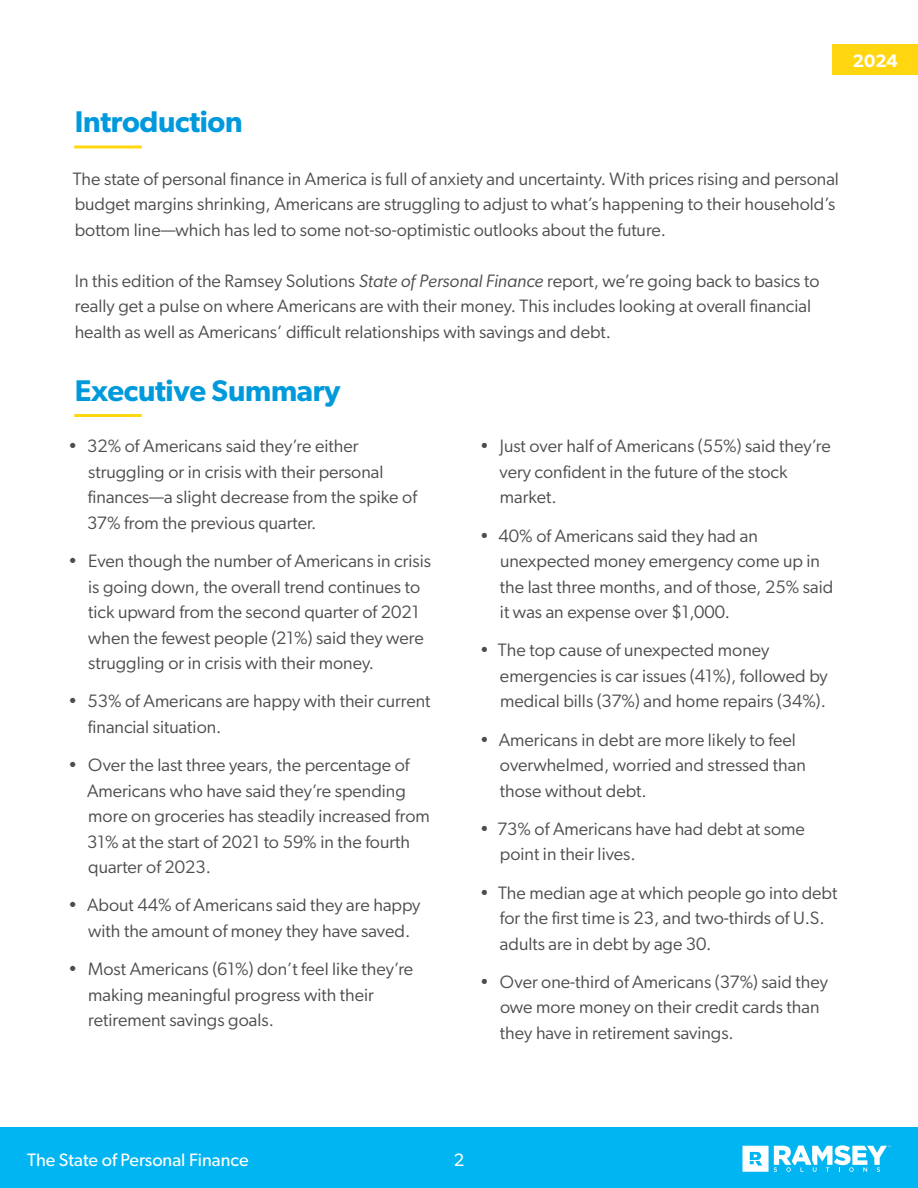
<style>
.page{position:relative;width:918px;height:1188px;background:#fff}
.page>*{position:absolute;margin:0;border:0;box-sizing:border-box;transform-origin:0 0}
.t1{font:600 30px "Gibson";letter-spacing:-.01em;color:#009adc}
.t2{font:18px/25.5px "Gibson";color:#4d4d4f}
.t3{font:18px "Gibson";color:#fff}
.t4{font:600 18px "Gibson";color:#fff}
.s1{font-style:italic}
</style>
<div class="page">
<div style="left:0;top:1127px;width:918px;height:61px;background:#00b5f1"></div>
<div style="left:833px;top:44px;width:85px;height:31px;background:#ffd60f"></div>
<svg style="left:742px;top:1145px;width:149px;height:26px"></svg>
<hr style="left:74px;top:145px;width:68px;height:3px;background:#ffd60f">
<hr style="left:74px;top:414px;width:68px;height:3px;background:#ffd60f">
<p class="t4" style="left:853px;top:50px;width:46px">2024</p>
<h1 class="t1" style="left:75px;top:104px;width:170px">Introduction</h1>
<p class="t2" style="left:73px;top:165px;width:768px">The state of personal finance in America is full of anxiety and uncertainty. With prices rising and personal budget margins shrinking, Americans are struggling to adjust to what’s happening to their household’s bottom line—which has led to some not-so-optimistic outlooks about the future.</p>
<p class="t2" style="left:75px;top:267px;width:746px">In this edition of the Ramsey Solutions <span class="s1">State of Personal Finance</span> report, we’re going back to basics to really get a pulse on where Americans are with their money. This includes looking at overall financial health as well as Americans’ difficult relationships with savings and debt.</p>
<h1 class="t1" style="left:75px;top:372px;width:267px">Executive Summary</h1>
<p class="t2" style="left:87px;top:433px;width:331px;text-indent:-19px">• 32% of Americans said they’re either struggling or in crisis with their personal finances—a slight decrease from the spike of 37% from the previous quarter.</p>
<p class="t2" style="left:88px;top:548px;width:344px;text-indent:-20px">• Even though the number of Americans in crisis is going down, the overall trend continues to tick upward from the second quarter of 2021 when the fewest people (21%) said they were struggling or in crisis with their money.</p>
<p class="t2" style="left:88px;top:688px;width:344px;text-indent:-20px">• 53% of Americans are happy with their current financial situation.</p>
<p class="t2" style="left:87px;top:752px;width:344px;text-indent:-19px">• Over the last three years, the percentage of Americans who have said they’re spending more on groceries has steadily increased from 31% at the start of 2021 to 59% in the fourth quarter of 2023.</p>
<p class="t2" style="left:68px;top:892px;width:354px;text-align:center">• About 44% of Americans said they are happy with the amount of money they have saved.</p>
<p class="t2" style="left:88px;top:956px;width:327px;text-indent:-20px">• Most Americans (61%) don’t feel like they’re making meaningful progress with their retirement savings goals.</p>
<p class="t2" style="left:500px;top:433px;width:333px;text-indent:-20px">• Just over half of Americans (55%) said they’re very confident in the future of the stock market.</p>
<p class="t2" style="left:500px;top:522px;width:335px;text-indent:-20px">• 40% of Americans said they had an unexpected money emergency come up in the last three months, and of those, 25% said it was an expense over $1,000.</p>
<p class="t2" style="left:500px;top:637px;width:329px;text-indent:-20px">• The top cause of unexpected money emergencies is car issues (41%), followed by medical bills (37%) and home repairs (34%).</p>
<p class="t2" style="left:500px;top:726px;width:307px;text-indent:-20px">• Americans in debt are more likely to feel overwhelmed, worried and stressed than those without debt.</p>
<p class="t2" style="left:500px;top:816px;width:306px;text-indent:-20px">• 73% of Americans have had debt at some point in their lives.</p>
<p class="t2" style="left:500px;top:879px;width:339px;text-indent:-20px">• The median age at which people go into debt for the first time is 23, and two-thirds of U.S. adults are in debt by age 30.</p>
<p class="t2" style="left:500px;top:969px;width:330px;text-indent:-20px">• Over one-third of Americans (37%) said they owe more money on their credit cards than they have in retirement savings.</p>
<p class="t3" style="left:27px;top:1149px;width:223px">The State of Personal Finance</p>
<p class="t3" style="left:454px;top:1149px;width:12px">2</p>
</div>
